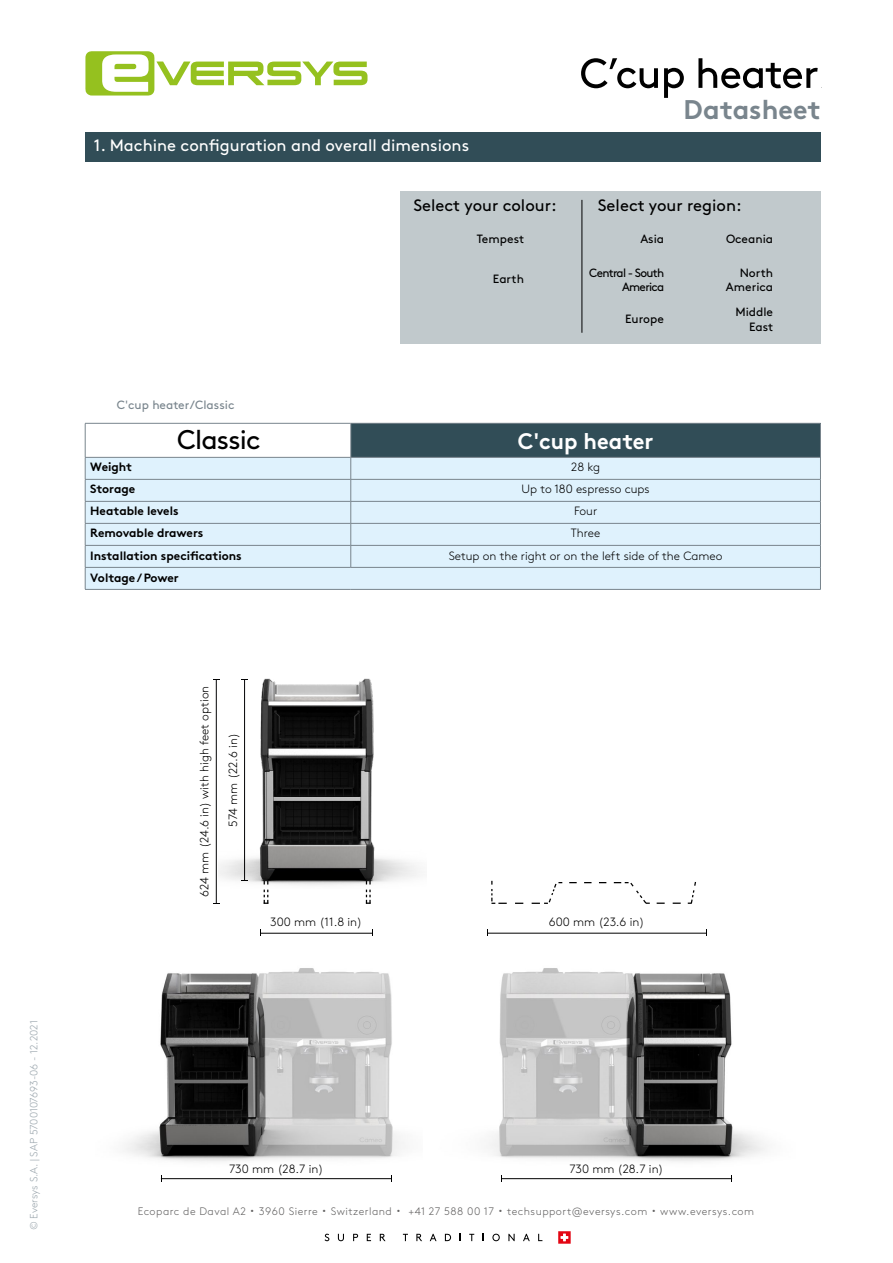
<style>
.page{position:relative;width:893px;height:1263px;background:#fff}
.page>*{position:absolute;margin:0;border:0;box-sizing:border-box;transform-origin:0 0}
.t1{font:700 27px "Brown Pro";color:#79858d}
.t2{font:27px "Brown Pro";letter-spacing:-.03em;color:#000}
.t3{font:700 22.5px "Brown Pro";color:#fff}
.t4{font:16.5px "Brown Pro";color:#fff}
.t5{font:16.5px "Brown Pro";color:#000}
.t6{font:300 12px "Brown Pro";color:#000}
.t7{font:700 12px "Brown Pro";color:#000}
.t8{font:12px/14.4px "Brown Pro";color:#000;text-align:right}
.t9{font:12px/14.4px "Brown Pro";letter-spacing:-.06em;color:#000;text-align:right}
.t10{font:12px "Brown Pro";color:#79858d}
.t11{font:300 10.8px "Brown Pro";letter-spacing:.045em;color:#646363}
.t12{font:300 10.5px "Brown Pro";letter-spacing:-.005em;color:#9ca7ae}
.s1{font-family:"Koz Go Pr 6 N";font-weight:400}
</style>
<div class="page">
<svg style="left:85px;top:51px;width:282px;height:45px"></svg>
<svg style="left:325px;top:1234px;width:4px;height:7px"></svg>
<svg style="left:338px;top:1234px;width:6px;height:7px"></svg>
<svg style="left:353px;top:1234px;width:5px;height:7px"></svg>
<svg style="left:367px;top:1234px;width:4px;height:7px"></svg>
<svg style="left:380px;top:1234px;width:6px;height:7px"></svg>
<svg style="left:403px;top:1234px;width:5px;height:7px"></svg>
<svg style="left:416px;top:1234px;width:6px;height:7px"></svg>
<svg style="left:430px;top:1234px;width:7px;height:7px"></svg>
<svg style="left:445px;top:1234px;width:6px;height:7px"></svg>
<svg style="left:469px;top:1234px;width:5px;height:7px"></svg>
<svg style="left:492px;top:1234px;width:8px;height:7px"></svg>
<svg style="left:508px;top:1234px;width:7px;height:7px"></svg>
<svg style="left:523px;top:1234px;width:7px;height:7px"></svg>
<svg style="left:538px;top:1234px;width:4px;height:7px"></svg>
<svg style="left:558px;top:1231px;width:13px;height:13px"></svg>
<svg style="left:581px;top:58px;width:77px;height:30px"></svg>
<svg style="left:664px;top:68px;width:20px;height:30px"></svg>
<svg style="left:698px;top:58px;width:120px;height:30px"></svg>
<div style="left:85px;top:132px;width:736px;height:30px;background:#314d57"></div>
<div style="left:400px;top:191px;width:421px;height:152px;background:#c1c9cc"></div>
<hr style="left:582px;top:200px;width:1px;height:133px;background:#000">
<div style="left:351px;top:423px;width:469px;height:34px;background:#314d57"></div>
<hr style="left:85px;top:423px;width:266px;height:1px;background:#79858d">
<hr style="left:85px;top:423px;width:1px;height:34px;background:#79858d">
<svg style="left:85px;top:457px;width:736px;height:132px;background:#d9ecf7"></svg>
<hr style="left:85px;top:589px;width:266px;height:1px;background:#79858d">
<hr style="left:351px;top:589px;width:470px;height:1px;background:#79858d">
<hr style="left:351px;top:423px;width:470px;height:1px;background:#79858d">
<hr style="left:350px;top:423px;width:1px;height:34px;background:#79858d">
<hr style="left:820px;top:423px;width:1px;height:34px;background:#79858d">
<img style="left:125px;top:968px;width:279px;height:194px">
<img style="left:489px;top:968px;width:277px;height:194px">
<hr style="left:161px;top:1178px;width:231px;height:1px;background:#000">
<hr style="left:501px;top:1178px;width:231px;height:1px;background:#000">
<img style="left:219px;top:678px;width:201px;height:207px">
<hr style="left:216px;top:679px;width:1px;height:224px;background:#020203">
<svg style="left:264px;top:881px;width:4px;height:3px"></svg>
<svg style="left:264px;top:890px;width:4px;height:14px"></svg>
<svg style="left:366px;top:881px;width:5px;height:23px"></svg>
<svg style="left:491px;top:880px;width:205px;height:24px"></svg>
<hr style="left:244px;top:679px;width:1px;height:201px;background:#020203">
<hr style="left:487px;top:933px;width:219px;height:1px;background:#000">
<hr style="left:260px;top:933px;width:112px;height:1px;background:#000">
<p class="t12" style="left:26px;top:1230px;width:211px;rotate:-90deg">© Eversys S.A. | SAP 5700107693-06 - 12.2021</p>
<h3 class="t4" style="left:94px;top:132px;width:377px">1. Machine configuration and overall dimensions</h3>
<h1 class="t1" style="left:683px;top:88px;width:139px">Datasheet</h1>
<h3 class="t5" style="left:413px;top:192px;width:145px">Select your colour:</h3>
<h3 class="t5" style="left:598px;top:192px;width:145px">Select your region:</h3>
<p class="t10" style="left:117px;top:395px;width:119px">C'cup heater/Classic</p>
<h1 class="t2" style="left:177px;top:419px;width:85px">Classic</h1>
<p class="t8" style="left:477px;top:231px;width:49px">Tempest</p>
<p class="t8" style="left:640px;top:231px;width:25px">Asia</p>
<p class="t8" style="left:726px;top:231px;width:49px">Oceania</p>
<p class="t9" style="left:589px;top:265px;width:76px">Central - South<br>America</p>
<p class="t8" style="left:726px;top:264px;width:49px">North<br>America</p>
<p class="t8" style="left:625px;top:310px;width:40px">Europe</p>
<p class="t8" style="left:735px;top:304px;width:39px">Middle<br>East</p>
<p class="t8" style="left:493px;top:270px;width:33px">Earth</p>
<h2 class="t3" style="left:518px;top:423px;width:137px">C'cup heater</h2>
<p class="t7" style="left:90px;top:457px;width:43px">Weight</p>
<p class="t6" style="left:571px;top:458px;width:30px">28 kg</p>
<p class="t7" style="left:90px;top:479px;width:46px">Storage</p>
<p class="t6" style="left:521px;top:480px;width:130px">Up to 180 espresso cups</p>
<p class="t7" style="left:90px;top:501px;width:90px">Heatable levels</p>
<p class="t6" style="left:574px;top:502px;width:25px">Four</p>
<p class="t7" style="left:90px;top:524px;width:115px">Removable drawers</p>
<p class="t6" style="left:571px;top:524px;width:31px">Three</p>
<p class="t7" style="left:90px;top:546px;width:153px">Installation specifications</p>
<p class="t6" style="left:449px;top:546px;width:275px">Setup on the right or on the left side of the Cameo</p>
<p class="t7" style="left:90px;top:568px;width:90px">Voltage / Power</p>
<p class="t6" style="left:195px;top:897px;width:212px;rotate:-90deg">624 mm (24.6 in) with high feet option</p>
<p class="t6" style="left:224px;top:826px;width:95px;rotate:-90deg">574 mm (22.6 in)</p>
<p class="t6" style="left:270px;top:913px;width:94px">300 mm (11.8 in)</p>
<p class="t6" style="left:549px;top:912px;width:97px">600 mm (23.6 in)</p>
<p class="t6" style="left:229px;top:1160px;width:96px">730 mm (28.7 in)</p>
<p class="t6" style="left:569px;top:1160px;width:96px">730 mm (28.7 in)</p>
<p class="t11" style="left:138px;top:1203px;width:618px">Ecoparc de Daval A2 <span class="s1">・</span> 3960 Sierre <span class="s1">・</span> Switzerland <span class="s1">・</span> +41 27 588 00 17 <span class="s1">・</span> techsupport@eversys.com <span class="s1">・</span> www.eversys.com</p>
</div>
